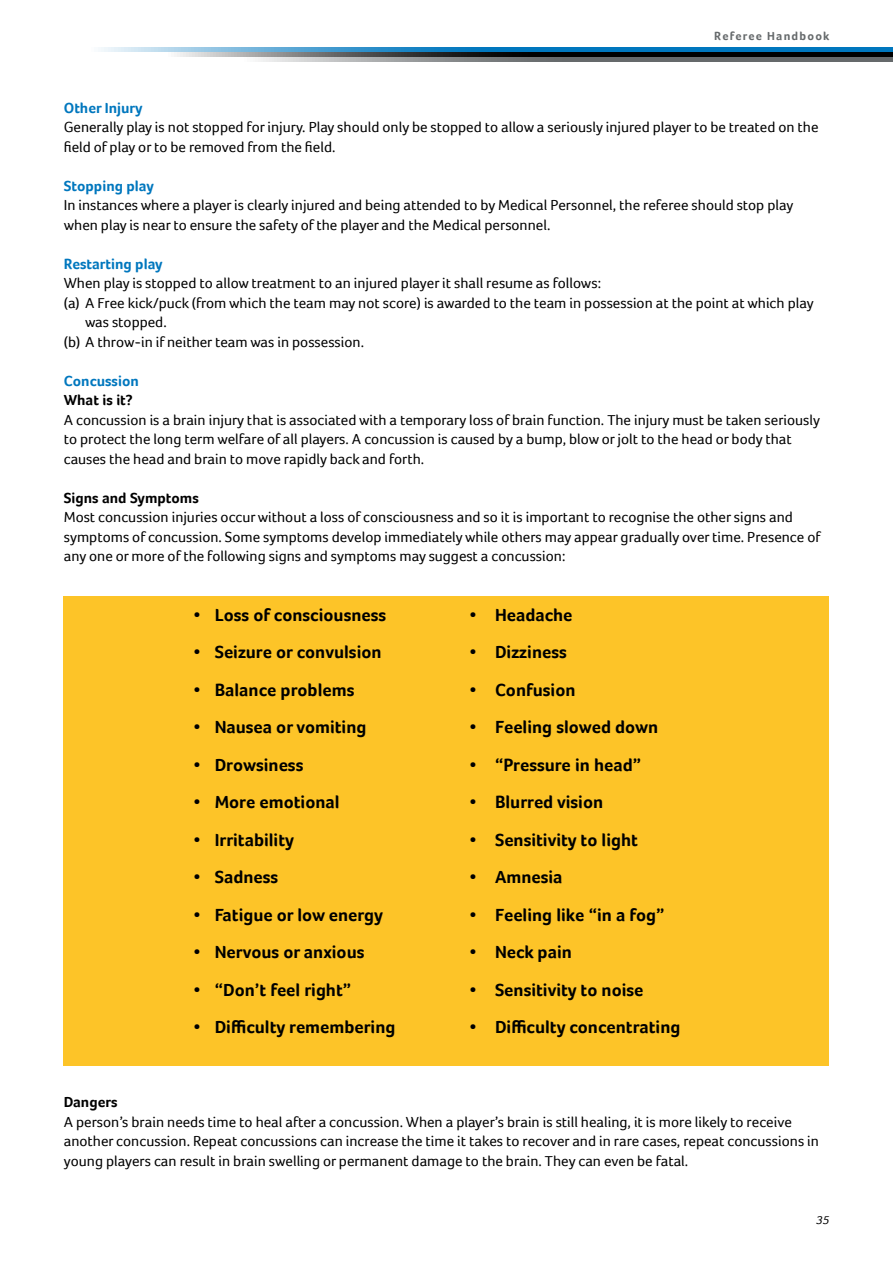
<style>
.page{position:relative;width:893px;height:1263px;background:#fff}
.page>*{position:absolute;margin:0;border:0;box-sizing:border-box;transform-origin:0 0}
.t1{font:700 18px "Foco";color:#000}
.t2{font:15px/19.5px "Foco";color:#000}
.t3{font:700 15px "Foco";color:#0077be}
.t4{font:700 15px "Foco";color:#000}
.t5{font:700 12px "Foco";letter-spacing:.1em;color:#65696b}
.t6{font:italic 12px "Foco";color:#000}
</style>
<div class="page">
<svg style="left:101px;top:48px;width:792px;height:4px;background:#3090ca"></svg>
<svg style="left:177px;top:52px;width:716px;height:5px;background:#303030"></svg>
<svg style="left:258px;top:57px;width:635px;height:5px;background:#818486"></svg>
<div style="left:64px;top:596px;width:765px;height:469px;background:#fdc428"></div>
<p class="t5" style="left:714px;top:29px;width:117px">Referee Handbook</p>
<p class="t3" style="left:64px;top:99px;width:80px">Other Injury</p>
<p class="t2" style="left:64px;top:117px;width:756px">Generally play is not stopped for injury. Play should only be stopped to allow a seriously injured player to be treated on the field of play or to be removed from the field.</p>
<p class="t3" style="left:64px;top:177px;width:91px">Stopping play</p>
<p class="t2" style="left:64px;top:195px;width:731px">In instances where a player is clearly injured and being attended to by Medical Personnel, the referee should stop play when play is near to ensure the safety of the player and the Medical personnel.</p>
<p class="t3" style="left:64px;top:255px;width:100px">Restarting play</p>
<p class="t2" style="left:64px;top:273px;width:539px">When play is stopped to allow treatment to an injured player it shall resume as follows:</p>
<p class="t2" style="left:64px;top:293px;width:751px">(a) A Free kick/puck (from which the team may not score) is awarded to the team in possession at the point at which play</p>
<p class="t2" style="left:85px;top:312px;width:83px">was stopped.</p>
<p class="t2" style="left:64px;top:332px;width:302px">(b) A throw-in if neither team was in possession.</p>
<p class="t3" style="left:64px;top:372px;width:77px">Concussion</p>
<p class="t4" style="left:64px;top:391px;width:71px">What is it?</p>
<p class="t2" style="left:64px;top:410px;width:758px">A concussion is a brain injury that is associated with a temporary loss of brain function. The injury must be taken seriously to protect the long term welfare of all players. A concussion is caused by a bump, blow or jolt to the head or body that causes the head and brain to move rapidly back and forth.</p>
<p class="t4" style="left:64px;top:489px;width:137px">Signs and Symptoms</p>
<p class="t2" style="left:64px;top:507px;width:758px">Most concussion injuries occur without a loss of consciousness and so it is important to recognise the other signs and symptoms of concussion. Some symptoms develop immediately while others may appear gradually over time. Presence of any one or more of the following signs and symptoms may suggest a concussion:</p>
<p class="t1" style="left:193px;top:604px;width:194px">• Loss of consciousness</p>
<p class="t1" style="left:469px;top:604px;width:105px">• Headache</p>
<p class="t1" style="left:193px;top:641px;width:190px">• Seizure or convulsion</p>
<p class="t1" style="left:469px;top:641px;width:99px">• Dizziness</p>
<p class="t1" style="left:193px;top:679px;width:162px">• Balance problems</p>
<p class="t1" style="left:469px;top:679px;width:108px">• Confusion</p>
<p class="t1" style="left:193px;top:716px;width:174px">• Nausea or vomiting</p>
<p class="t1" style="left:469px;top:716px;width:190px">• Feeling slowed down</p>
<p class="t1" style="left:193px;top:754px;width:111px">• Drowsiness</p>
<p class="t1" style="left:469px;top:754px;width:173px">• “Pressure in head”</p>
<p class="t1" style="left:193px;top:791px;width:148px">• More emotional</p>
<p class="t1" style="left:469px;top:791px;width:135px">• Blurred vision</p>
<p class="t1" style="left:193px;top:829px;width:102px">• Irritability</p>
<p class="t1" style="left:469px;top:829px;width:170px">• Sensitivity to light</p>
<p class="t1" style="left:193px;top:866px;width:86px">• Sadness</p>
<p class="t1" style="left:469px;top:866px;width:95px">• Amnesia</p>
<p class="t1" style="left:193px;top:904px;width:191px">• Fatigue or low energy</p>
<p class="t1" style="left:469px;top:904px;width:197px">• Feeling like “in a fog”</p>
<p class="t1" style="left:193px;top:941px;width:173px">• Nervous or anxious</p>
<p class="t1" style="left:469px;top:941px;width:104px">• Neck pain</p>
<p class="t1" style="left:193px;top:979px;width:159px">• “Don’t feel right”</p>
<p class="t1" style="left:469px;top:979px;width:176px">• Sensitivity to noise</p>
<p class="t1" style="left:193px;top:1016px;width:203px">• Difficulty remembering</p>
<p class="t1" style="left:469px;top:1016px;width:212px">• Difficulty concentrating</p>
<p class="t4" style="left:64px;top:1093px;width:55px">Dangers</p>
<p class="t2" style="left:64px;top:1112px;width:757px">A person’s brain needs time to heal after a concussion. When a player’s brain is still healing, it is more likely to receive another concussion. Repeat concussions can increase the time it takes to recover and in rare cases, repeat concussions in young players can result in brain swelling or permanent damage to the brain. They can even be fatal.</p>
<p class="t6" style="left:816px;top:1213px;width:17px">35</p>
</div>
